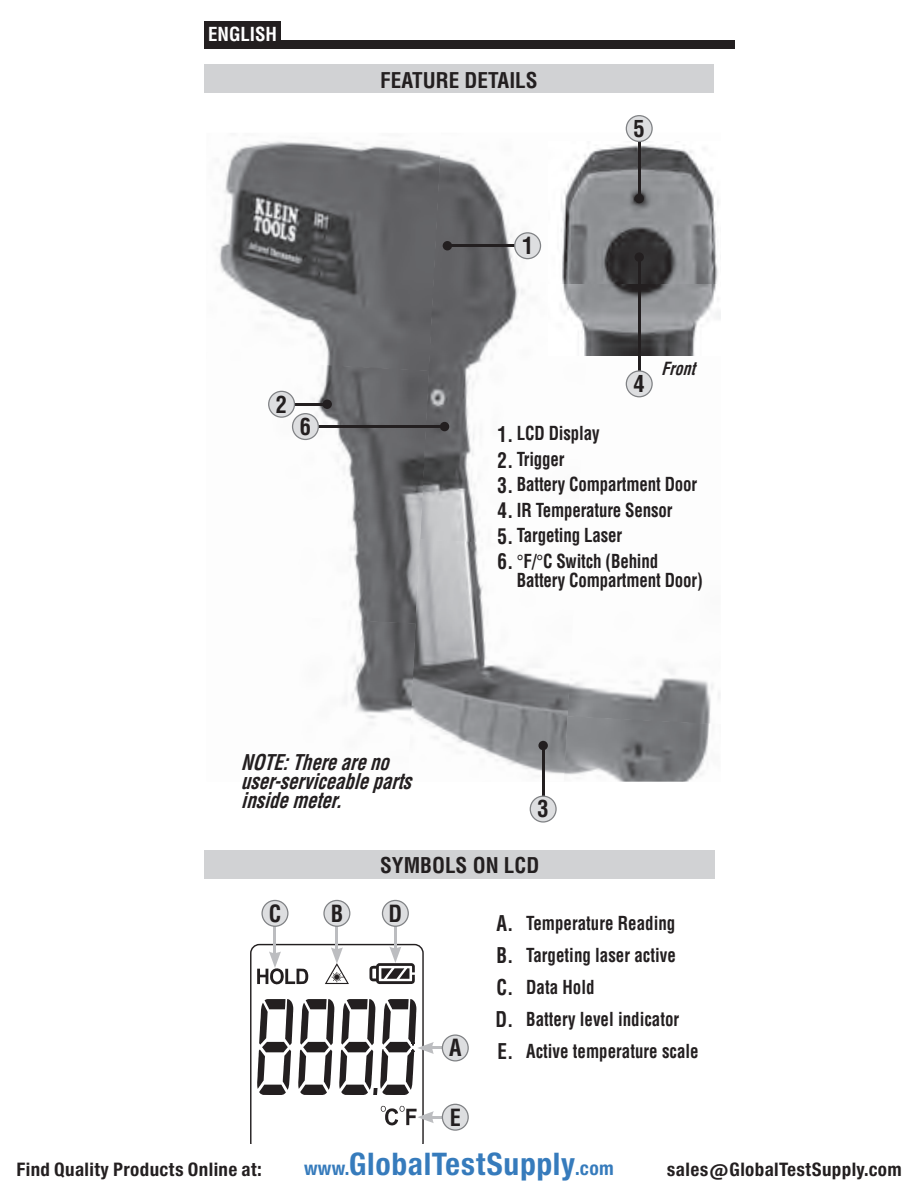
<style>
.page{position:relative;width:918px;height:1188px;background:#fff}
.page>*{position:absolute;margin:0;border:0;box-sizing:border-box;transform-origin:0 0}
.t1{font:29.7px "Europa Gro Nr 2 SBOP Bol Con";letter-spacing:.02em;color:#367bbc}
.t2{font:700 condensed 23.1px "Helvetica LT Std";color:#231f20}
.t3{font:italic 700 condensed 21.15px/18.9px "Helvetica LT Std";color:#231f20;scale:.9 1}
.t4{font:700 condensed 21.15px "Helvetica LT Std";color:#231f20}
.t5{font:700 condensed 18.9px/31.8px "Helvetica LT Std";letter-spacing:-.01em;color:#231f20;scale:.9 1}
.t6{font:700 condensed 18.9px "Helvetica LT Std";letter-spacing:-.005em;color:#fff}
.t7{font:17.85px "Europa Gro Nr 2 SBOP Bol Con";letter-spacing:.02em;color:#231f20}
.t8{font:italic 700 condensed 17.7px "Helvetica LT Std";color:#231f20;scale:.9 1}
.s1{font-size:21.15px}
.s2{font-family:"Helvetica Neue LT Std";font-weight:400}
.s3{font-size:18.3px}
</style>
<div class="page">
<img style="left:216px;top:141px;width:204px;height:218px">
<img style="left:420px;top:151px;width:122px;height:388px">
<img style="left:577px;top:356px;width:143px;height:360px">
<img style="left:279px;top:359px;width:150px;height:253px">
<img style="left:407px;top:539px;width:170px;height:243px">
<img style="left:344px;top:612px;width:72px;height:170px">
<img style="left:564px;top:716px;width:147px;height:66px">
<hr style="left:542px;top:746px;width:2px;height:58px;background:#231f20">
<div style="left:538px;top:741px;width:10px;height:9px;background:#231f20;border-radius:50%"></div>
<svg style="left:530px;top:796px;width:27px;height:27px"></svg>
<hr style="left:447px;top:245px;width:76px;height:2px;background:#231f20">
<div style="left:443px;top:241px;width:9px;height:9px;background:#231f20;border-radius:50%"></div>
<svg style="left:514px;top:232px;width:27px;height:27px"></svg>
<hr style="left:280px;top:403px;width:47px;height:2px;background:#231f20">
<div style="left:322px;top:400px;width:10px;height:9px;background:#231f20;border-radius:50%"></div>
<hr style="left:304px;top:425px;width:141px;height:3px;background:#231f20">
<div style="left:440px;top:422px;width:9px;height:9px;background:#231f20;border-radius:50%"></div>
<svg style="left:268px;top:391px;width:51px;height:49px"></svg>
<div style="left:204px;top:65px;width:510px;height:28px;background:#d1d2d4"></div>
<div style="left:204px;top:40px;width:531px;height:9px;background:#231f20"></div>
<div style="left:204px;top:21px;width:77px;height:26px;background:#231f20"></div>
<div style="left:204px;top:850px;width:511px;height:28px;background:#d1d2d4"></div>
<img style="left:561px;top:142px;width:160px;height:214px">
<hr style="left:638px;top:257px;width:2px;height:123px;background:#231f20">
<div style="left:635px;top:252px;width:9px;height:10px;background:#231f20;border-radius:50%"></div>
<svg style="left:626px;top:370px;width:27px;height:27px"></svg>
<hr style="left:638px;top:132px;width:2px;height:67px;background:#231f20">
<div style="left:635px;top:194px;width:9px;height:9px;background:#231f20;border-radius:50%"></div>
<svg style="left:626px;top:115px;width:27px;height:27px"></svg>
<div style="left:250px;top:944px;width:174px;height:208px;border:1px solid #231f20;border-radius:9px"></div>
<hr style="left:336px;top:909px;width:2px;height:42px;background:#bcbdc0">
<svg style="left:325px;top:947px;width:24px;height:37px"></svg>
<svg style="left:323px;top:900px;width:27px;height:27px"></svg>
<hr style="left:394px;top:909px;width:3px;height:41px;background:#bcbdc0">
<svg style="left:369px;top:946px;width:46px;height:38px"></svg>
<svg style="left:382px;top:900px;width:27px;height:27px"></svg>
<hr style="left:274px;top:909px;width:2px;height:46px;background:#bcbdc0">
<svg style="left:257px;top:951px;width:51px;height:34px"></svg>
<svg style="left:261px;top:900px;width:28px;height:27px"></svg>
<hr style="left:430px;top:1116px;width:30px;height:2px;background:#bcbdc0">
<svg style="left:381px;top:1104px;width:53px;height:24px"></svg>
<svg style="left:442px;top:1104px;width:27px;height:27px"></svg>
<hr style="left:430px;top:1047px;width:30px;height:2px;background:#bcbdc0">
<svg style="left:257px;top:999px;width:177px;height:97px"></svg>
<svg style="left:442px;top:1034px;width:27px;height:28px"></svg>
<div style="left:0;top:1145px;width:911px;height:43px;background:#fff"></div>
<p class="t6" style="left:208px;top:22px;width:70px">ENGLISH</p>
<p class="t4" style="left:380px;top:67px;width:159px">FEATURE DETAILS</p>
<p class="t2" style="left:522px;top:231px;width:13px">1</p>
<p class="t2" style="left:634px;top:114px;width:13px">5</p>
<p class="t2" style="left:276px;top:390px;width:13px">2</p>
<p class="t2" style="left:634px;top:369px;width:13px">4</p>
<p class="t8" style="left:661px;top:358px;width:45px">Front</p>
<p class="t2" style="left:300px;top:412px;width:13px">6</p>
<p class="t5" style="left:498px;top:417px;width:115px"><span class="s1">1.</span> LCD Display</p>
<p class="t5" style="left:498px;top:443px;width:76px"><span class="s1">2.</span> Trigger</p>
<p class="t5" style="left:498px;top:468px;width:223px"><span class="s1">3.</span> Battery Compartment Door</p>
<p class="t5" style="left:498px;top:494px;width:196px"><span class="s1">4.</span> IR Temperature Sensor</p>
<p class="t5" style="left:498px;top:519px;width:140px"><span class="s1">5.</span> Targeting Laser</p>
<p class="t5" style="left:517px;top:551px;width:208px;line-height:18.9px;text-indent:-19px"><span class="s1">6.</span> <span class="s2">°</span>F/<span class="s2">°</span>C Switch (Behind<br>Battery Compartment Door)</p>
<p class="t3" style="left:241px;top:753px;width:198px">NOTE:Thereareno user-serviceableparts insidemeter.</p>
<p class="t2" style="left:538px;top:794px;width:13px">3</p>
<p class="t4" style="left:380px;top:853px;width:161px">SYMBOLS ON LCD</p>
<p class="t2" style="left:269px;top:899px;width:14px">C</p>
<p class="t2" style="left:331px;top:899px;width:14px">B</p>
<p class="t2" style="left:389px;top:899px;width:15px">D</p>
<p class="t2" style="left:449px;top:1033px;width:14px">A</p>
<p class="t2" style="left:450px;top:1103px;width:13px">E</p>
<p class="t5" style="left:495px;top:908px;width:227px"><span class="s1">A.</span> Temperature Reading<br><span class="s1">B.</span> Targeting laser active<br><span class="s1">C.</span> Data Hold<br><span class="s1">D.</span> Battery level indicator<br><span class="s1">E.</span> Active temperature scale</p>
<p class="t7" style="left:16px;top:1159px;width:247px">Find Quality Products Online at:</p>
<h1 class="t1" style="left:304px;top:1147px;width:311px"><span class="s3">www.</span>GlobalTestSupply<span class="s3">.com</span></h1>
<p class="t7" style="left:667px;top:1159px;width:236px">sales@GlobalTestSupply.com</p>
<p class="t5" style="left:204px;top:1144px;width:11px">4</p>
</div>
